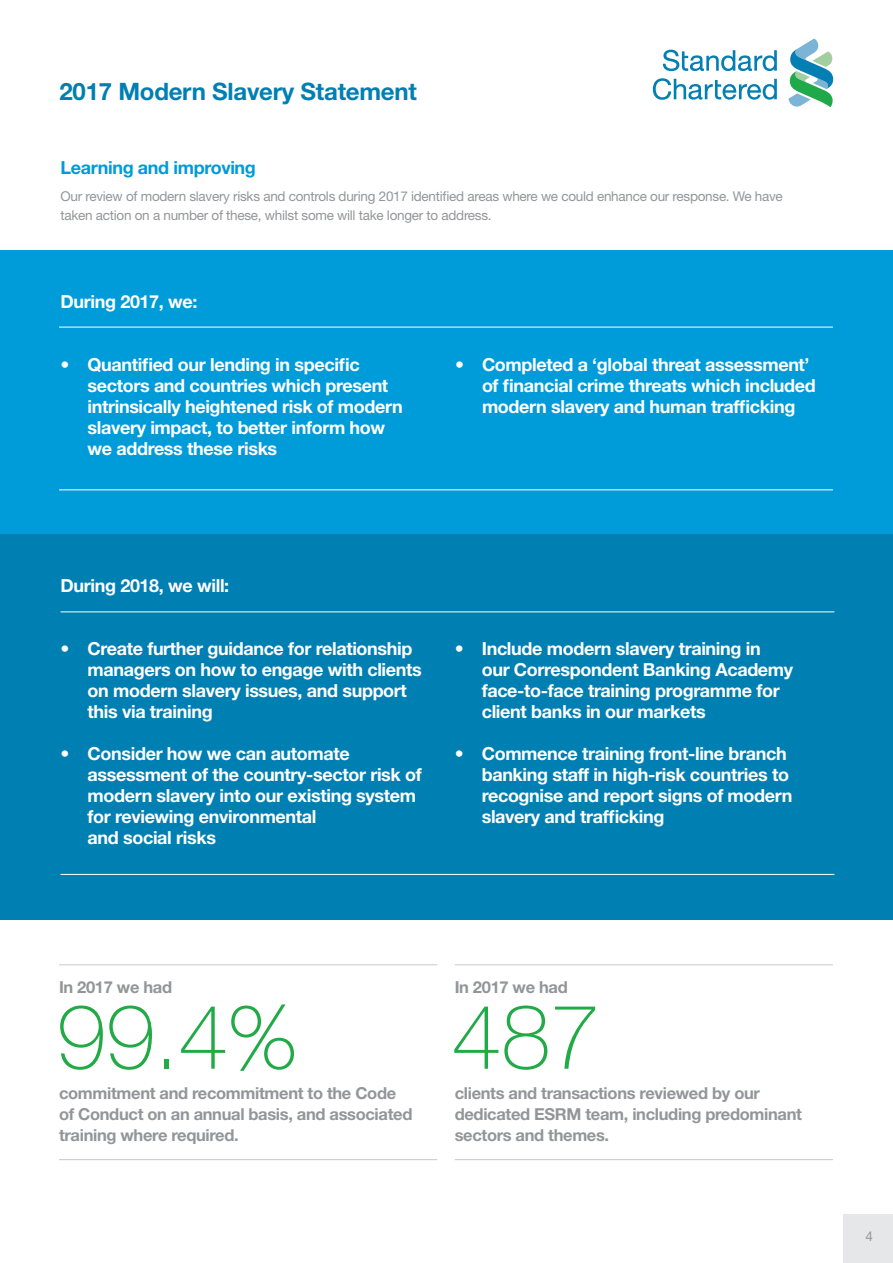
<style>
.page{position:relative;width:893px;height:1263px;background:#fff}
.page>*{position:absolute;margin:0;border:0;box-sizing:border-box;transform-origin:0 0}
.t1{font:100 90px "Helvetica Neue";color:#22aa47}
.t2{font:700 24px "Helvetica Neue";letter-spacing:-.01em;color:#007fb3}
.t3{font:700 18px/21px "Helvetica Neue";letter-spacing:-.02em;color:#fff}
.t4{font:700 18px "Helvetica Neue";letter-spacing:-.02em;color:#009bd9}
.t5{font:700 16.5px/21px "Helvetica Neue";letter-spacing:-.02em;color:#939598}
.t6{font:13.5px/19.5px "Helvetica Neue";letter-spacing:-.02em;color:#939598}
</style>
<div class="page">
<svg style="left:663px;top:50px;width:114px;height:21px"></svg>
<svg style="left:653px;top:78px;width:124px;height:22px"></svg>
<svg style="left:788px;top:39px;width:45px;height:68px"></svg>
<div style="left:0;top:250px;width:893px;height:285px;background:#009bd9"></div>
<div style="left:0;top:534px;width:893px;height:386px;background:#007fb3"></div>
<hr style="left:61px;top:874px;width:773px;height:1px;background:#fff">
<hr style="left:59px;top:327px;width:774px;height:1px;background:#fff">
<hr style="left:59px;top:490px;width:774px;height:1px;background:#fff">
<hr style="left:61px;top:612px;width:773px;height:1px;background:#fff">
<div style="left:844px;top:1214px;width:49px;height:49px;background:#e6e7e8"></div>
<hr style="left:59px;top:1159px;width:378px;height:1px;background:#c7c8ca">
<hr style="left:59px;top:964px;width:378px;height:1px;background:#c7c8ca">
<hr style="left:455px;top:1159px;width:378px;height:1px;background:#c7c8ca">
<hr style="left:455px;top:964px;width:378px;height:1px;background:#c7c8ca">
<h2 class="t2" style="left:60px;top:77px;width:359px">2017 Modern Slavery Statement</h2>
<p class="t4" style="left:61px;top:156px;width:197px">Learning and improving</p>
<p class="t6" style="left:61px;top:186px;width:724px">Our review of modern slavery risks and controls during 2017 identified areas where we could enhance our response. We have taken action on a number of these, whilst some will take longer to address.</p>
<p class="t3" style="left:61px;top:291px;width:138px">During 2017, we:</p>
<p class="t3" style="left:88px;top:354px;width:317px;text-indent:-27px">• Quantified our lending in specific sectors and countries which present intrinsically heightened risk of modern slavery impact, to better inform how we address these risks</p>
<p class="t3" style="left:482px;top:354px;width:335px;text-indent:-27px">• Completed a ‘global threat assessment’ of financial crime threats which included modern slavery and human trafficking</p>
<p class="t3" style="left:61px;top:575px;width:170px">During 2018, we will:</p>
<p class="t3" style="left:88px;top:638px;width:336px;text-indent:-27px">• Create further guidance for relationship managers on how to engage with clients on modern slavery issues, and support this via training</p>
<p class="t3" style="left:88px;top:743px;width:336px;text-indent:-27px">• Consider how we can automate assessment of the country-sector risk of modern slavery into our existing system for reviewing environmental<br>and social risks</p>
<p class="t3" style="left:482px;top:638px;width:313px;text-indent:-27px">• Include modern slavery training in<br>our Correspondent Banking Academy face-to-face training programme for client banks in our markets</p>
<p class="t3" style="left:482px;top:743px;width:312px;text-indent:-27px">• Commence training front-line branch banking staff in high-risk countries to recognise and report signs of modern slavery and trafficking</p>
<p class="t5" style="left:59px;top:976px;width:115px">In 2017 we had</p>
<h1 class="t1" style="left:56px;top:986px;width:243px">99.4%</h1>
<p class="t5" style="left:59px;top:1082px;width:355px">commitment and recommitment to the Code of Conduct on an annual basis, and associated training where required.</p>
<p class="t5" style="left:455px;top:976px;width:115px">In 2017 we had</p>
<h1 class="t1" style="left:452px;top:986px;width:150px">487</h1>
<p class="t5" style="left:455px;top:1082px;width:349px">clients and transactions reviewed by our dedicated ESRM team, including predominant sectors and themes.</p>
<p class="t6" style="left:865px;top:1226px;width:9px">4</p>
</div>
